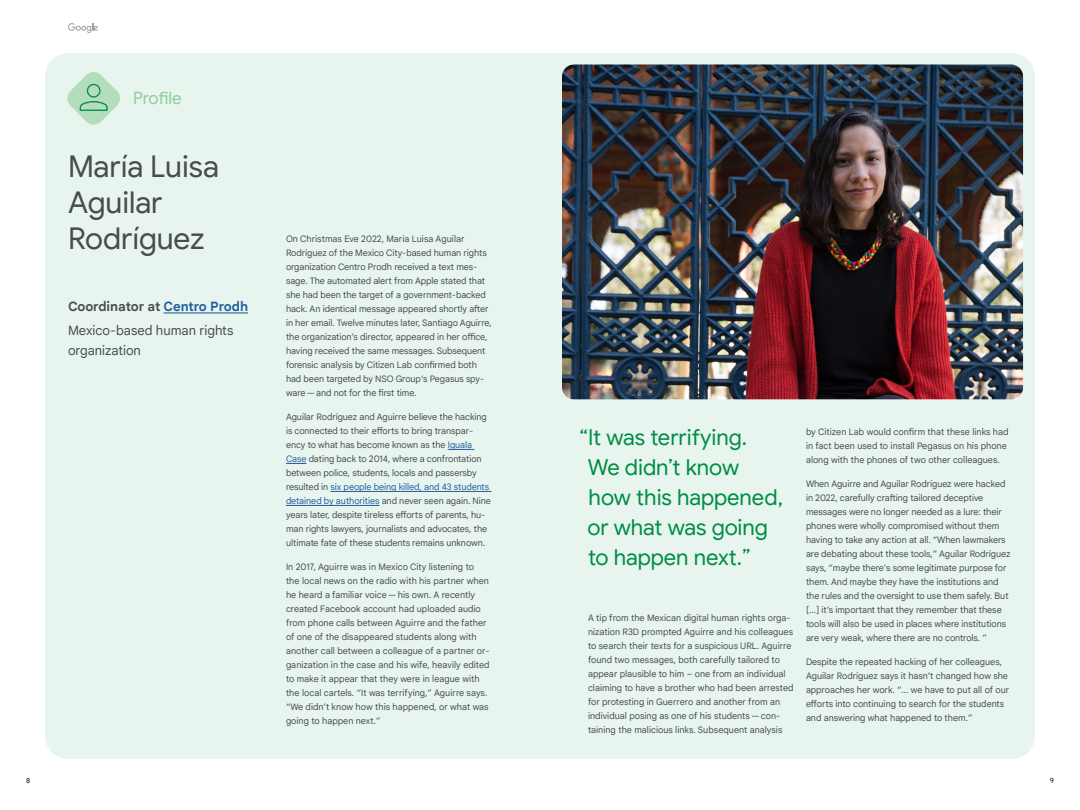
<style>
.page{position:relative;width:1080px;height:810px;background:#fff}
.page>*{position:absolute;margin:0;border:0;box-sizing:border-box;transform-origin:0 0}
.t1{font:30px/36px "Google Sans";color:#474b4f}
.t2{font:22px/30px "Google Sans";color:#008d46}
.t3{font:17px "Google Sans";letter-spacing:-.01em;color:#8ecd9b}
.t4{font:13px/24px "Google Sans Text";letter-spacing:-.005em;color:#474b4f}
.t5{font:9px/14px "Google Sans Text";letter-spacing:-.005em;color:#474b4f}
.t6{font:7px "Google Sans Mono";color:#000}
.s1{font-weight:700}
.s2{font-weight:700;color:#215e9e}
.s3{color:#215e9e}
</style>
<div class="page">
<svg style="left:68px;top:23px;width:30px;height:10px"></svg>
<div style="left:45px;top:53px;width:990px;height:706px;background:#e8f5ef;border-radius:23px"></div>
<hr style="left:164px;top:312px;width:84px;height:1px;background:#215e9e">
<svg style="left:448px;top:449px;width:26px;height:1px"></svg>
<svg style="left:286px;top:463px;width:20px;height:1px"></svg>
<hr style="left:331px;top:491px;width:160px;height:1px;background:#215e9e">
<hr style="left:286px;top:505px;width:93px;height:1px;background:#215e9e">
<img style="left:562px;top:64px;width:461px;height:335px">
<svg style="left:67px;top:72px;width:53px;height:53px"></svg>
<h3 class="t3" style="left:133px;top:87px;width:50px">Profile</h3>
<h1 class="t1" style="left:68px;top:148px;width:153px">María Luisa<br>Aguilar<br>Rodríguez</h1>
<h3 class="t4" style="left:68px;top:293px;width:182px"><span class="s1">Coordinator at</span> <span class="s2">Centro Prodh<br></span>Mexico-based human rights</h3>
<h3 class="t4" style="left:68px;top:337px;width:75px">organization</h3>
<p class="t5" style="left:286px;top:231px;width:207px">On Christmas Eve 2022, María Luisa Aguilar Rodríguez of the Mexico City-based human rights organization Centro Prodh received a text mes&shy;sage. The automated alert from Apple stated that she had been the target of a government-backed hack. An identical message appeared shortly after in her email. Twelve minutes later, Santiago Aguirre, the organization’s director, appeared in her office, having received the same messages. Subsequent forensic analysis by Citizen Lab confirmed both had been targeted by NSO Group’s Pegasus spy&shy;ware — and not for the first time.</p>
<p class="t5" style="left:286px;top:409px;width:207px">Aguilar Rodríguez and Aguirre believe the hacking is connected to their efforts to bring transpar&shy;ency to what has become known as the <span class="s3">Iguala Case</span> dating back to 2014, where a confrontation between police, students, locals and passersby resulted in <span class="s3">six people being killed, and 43 students detained by authorities</span> and never seen again. Nine years later, despite tireless efforts of parents, hu&shy;man rights lawyers, journalists and advocates, the ultimate fate of these students remains unknown.</p>
<p class="t5" style="left:286px;top:559px;width:205px">In 2017, Aguirre was in Mexico City listening to the local news on the radio with his partner when he heard a familiar voice — his own. A recently created Facebook account had uploaded audio from phone calls between Aguirre and the father of one of the disappeared students along with another call between a colleague of a partner or&shy;ganization in the case and his wife, heavily edited to make it appear that they were in league with the local cartels. “It was terrifying,” Aguirre says. “We didn’t know how this happened, or what was going to happen next.”</p>
<h2 class="t2" style="left:587px;top:422px;width:197px;text-indent:-8px">“It was terrifying.<br>We didn’t know how this happened, or what was going to happen next.”</h2>
<p class="t5" style="left:806px;top:424px;width:204px">by Citizen Lab would confirm that these links had in fact been used to install Pegasus on his phone along with the phones of two other colleagues.</p>
<p class="t5" style="left:806px;top:476px;width:206px">When Aguirre and Aguilar Rodríguez were hacked in 2022, carefully crafting tailored deceptive messages were no longer needed as a lure: their phones were wholly compromised without them having to take any action at all. “When lawmakers are debating about these tools,” Aguilar Rodríguez says, “maybe there’s some legitimate purpose for them. And maybe they have the institutions and the rules and the oversight to use them safely. But [...] it’s important that they remember that these tools will also be used in places where institutions are very weak, where there are no controls. ”</p>
<p class="t5" style="left:806px;top:654px;width:205px">Despite the repeated hacking of her colleagues, Aguilar Rodríguez says it hasn’t changed how she approaches her work. “... we have to put all of our efforts into continuing to search for the students and answering what happened to them.”</p>
<p class="t5" style="left:588px;top:610px;width:207px">A tip from the Mexican digital human rights orga&shy;nization R3D prompted Aguirre and his colleagues to search their texts for a suspicious URL. Aguirre found two messages, both carefully tailored to appear plausible to him – one from an individual claiming to have a brother who had been arrested for protesting in Guerrero and another from an individual posing as one of his students — con&shy;taining the malicious links. Subsequent analysis</p>
<p class="t6" style="left:26px;top:776px;width:6px">8</p>
<p class="t6" style="left:1050px;top:776px;width:6px">9</p>
</div>
